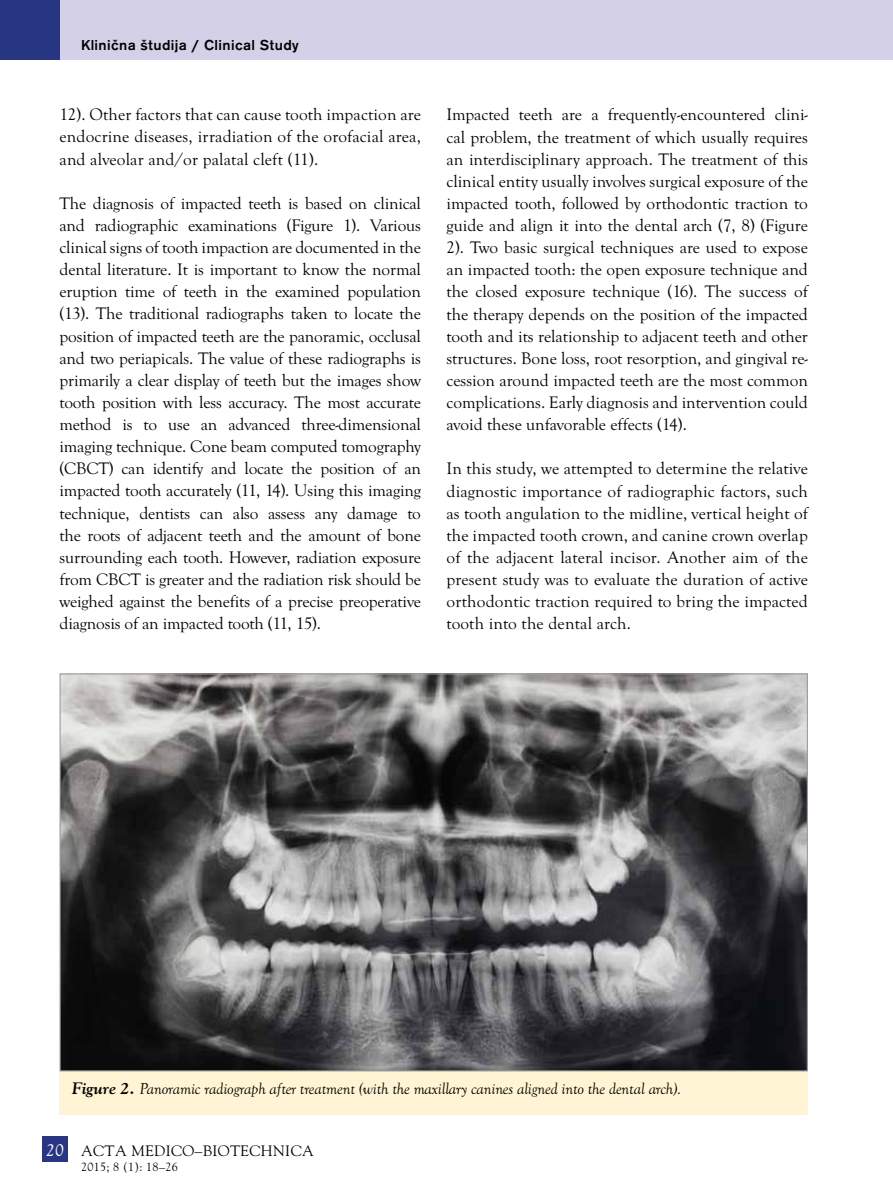
<style>
.page{position:relative;width:893px;height:1191px;background:#fff}
.page>*{position:absolute;margin:0;border:0;box-sizing:border-box;transform-origin:0 0}
.t1{font:17.25px/22px "Goudy Old Sty TCE";color:#000;text-align:justify}
.t2{font:italic 16.5px "Goudy Old Sty TCE";letter-spacing:-.01em;color:#000}
.t3{font:500 15px "Accius TCE";letter-spacing:.025em;color:#000}
.t4{font:15px "MM Goudy";letter-spacing:.025em;color:#000}
.t5{font:12px "MM Goudy";letter-spacing:.025em;color:#000}
.s1{font-family:"MM Goudy";font-weight:700}
.s2{font-family:"Goudy Old Sty TCE";font-style:italic;font-size:18px;color:#fff}
</style>
<div class="page">
<div style="left:60px;top:1070px;width:748px;height:44px;background:#fff4d3"></div>
<img style="left:62px;top:675px;width:744px;height:394px">
<div style="left:60px;top:0;width:833px;height:60px;background:#d3d0e7"></div>
<div style="left:0;top:0;width:60px;height:60px;background:#283583"></div>
<div style="left:42px;top:1135px;width:26px;height:26px;background:#283583"></div>
<p class="t3" style="left:81px;top:36px;width:219px">Klinična študija / Clinical Study</p>
<p class="t1" style="left:60px;top:104px;width:363px">12). Other factors that can cause tooth impaction are endocrine diseases, irradiation of the orofacial area, and alveolar and/or palatal cleft (11).</p>
<p class="t1" style="left:60px;top:192px;width:363px">The diagnosis of impacted teeth is based on clinical and radiographic examinations (Figure 1). Various clinical signs of tooth impaction are documented in the dental literature. It is important to know the normal eruption time of teeth in the examined population (13). The traditional radiographs taken to locate the position of impacted teeth are the panoramic, occlusal and two periapicals. The value of these radiographs is primarily a clear display of teeth but the images show tooth position with less accuracy. The most accurate method is to use an advanced three-dimensional imaging technique. Cone beam computed tomography (CBCT) can identify and locate the position of an impacted tooth accurately (11, 14). Using this imaging technique, dentists can also assess any damage to the roots of adjacent teeth and the amount of bone surrounding each tooth. However, radiation exposure from CBCT is greater and the radiation risk should be weighed against the benefits of a precise preoperative diagnosis of an impacted tooth (11, 15).</p>
<p class="t1" style="left:446px;top:104px;width:363px">Impacted teeth are a frequently-encountered clini&shy;cal problem, the treatment of which usually requires an interdisciplinary approach. The treatment of this clinical entity usually involves surgical exposure of the impacted tooth, followed by orthodontic traction to guide and align it into the dental arch (7, 8) (Figure 2). Two basic surgical techniques are used to expose an impacted tooth: the open exposure technique and the closed exposure technique (16). The success of the therapy depends on the position of the impacted tooth and its relationship to adjacent teeth and other structures. Bone loss, root resorption, and gingival re&shy;cession around impacted teeth are the most common complications. Early diagnosis and intervention could avoid these unfavorable effects (14).</p>
<p class="t1" style="left:446px;top:458px;width:363px">In this study, we attempted to determine the relative diagnostic importance of radiographic factors, such as tooth angulation to the midline, vertical height of the impacted tooth crown, and canine crown overlap of the adjacent lateral incisor. Another aim of the present study was to evaluate the duration of active orthodontic traction required to bring the impacted tooth into the dental arch.</p>
<p class="t2" style="left:72px;top:1079px;width:610px"><span class="s1">Figure 2.</span> Panoramic radiograph after treatment (with the maxillary canines aligned into the dental arch).</p>
<p class="t4" style="left:46px;top:1141px;width:269px"><span class="s2">20</span> ACTA MEDICO–BIOTECHNICA</p>
<p class="t5" style="left:81px;top:1159px;width:98px">2015; 8 (1): 18–26</p>
</div>
